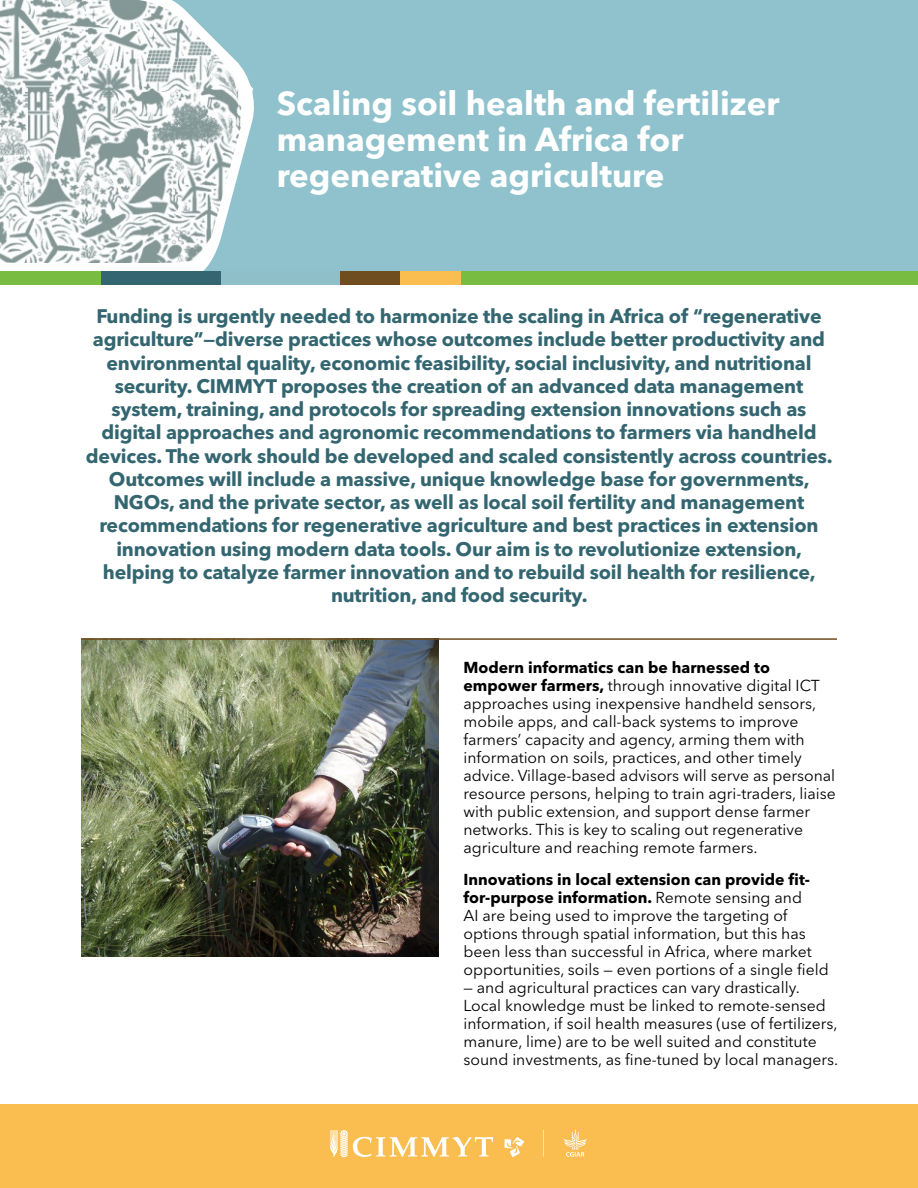
<style>
.page{position:relative;width:918px;height:1188px;background:#fff}
.page>*{position:absolute;margin:0;border:0;box-sizing:border-box;transform-origin:0 0}
.t1{font:700 42px/47.4px "Avenir Next";color:#fff}
.t2{font:700 33px/36px "Avenir Next LT Pro";color:#fff}
.t3{font:700 19.5px/23.2px "Avenir Next LT Pro";letter-spacing:-.01em;color:#336670;text-align:center}
.t4{font:15.75px/18px "Avenir Next LT Pro";color:#000}
.s1{font-weight:700}
</style>
<div class="page">
<div style="left:0;top:1104px;width:918px;height:84px;background:#fabd4f"></div>
<svg style="left:543px;top:1130px;width:1px;height:27px"></svg>
<svg style="left:564px;top:1129px;width:23px;height:28px"></svg>
<svg style="left:330px;top:1130px;width:163px;height:27px"></svg>
<svg style="left:504px;top:1137px;width:20px;height:20px"></svg>
<img style="left:81px;top:640px;width:357px;height:316px">
<hr style="left:81px;top:638px;width:756px;height:2px;background:#704d1f">
<div style="left:257px;top:0;width:661px;height:271px;background:#8fc2cc"></div>
<svg style="left:203px;top:0;width:54px;height:271px;background:#99c7d0"></svg>
<img style="left:0;top:0;width:248px;height:263px">
<div style="left:0;top:271px;width:918px;height:14px;background:#78bd42"></div>
<div style="left:101px;top:271px;width:121px;height:14px;background:#336670"></div>
<div style="left:221px;top:271px;width:119px;height:14px;background:#8fbfc9"></div>
<div style="left:340px;top:271px;width:60px;height:14px;background:#704d1f"></div>
<div style="left:400px;top:271px;width:60px;height:14px;background:#fabd4f"></div>
<h1 class="t1" style="left:352px;top:63px;width:444px">Supercharging Wheat<br>Photosynthesis</h1>
<h2 class="t2" style="left:277px;top:85px;width:504px">Scaling soil health and fertilizer management in Africa for regenerative agriculture</h2>
<p class="t3" style="left:86px;top:304px;width:748px">Funding is urgently needed to harmonize the scaling in Africa of “regenerative agriculture”—diverse practices whose outcomes include better productivity and environmental quality, economic feasibility, social inclusivity, and nutritional security. CIMMYT proposes the creation of an advanced data management system, training, and protocols for spreading extension innovations such as digital approaches and agronomic recommendations to farmers via handheld devices. The work should be developed and scaled consistently across countries.<br>Outcomes will include a massive, unique knowledge base for governments, NGOs, and the private sector, as well as local soil fertility and management recommendations for regenerative agriculture and best practices in extension innovation using modern data tools. Our aim is to revolutionize extension, helping to catalyze farmer innovation and to rebuild soil health for resilience, nutrition, and food security.</p>
<p class="t4" style="left:464px;top:659px;width:374px"><span class="s1">Modern informatics can be harnessed to empower farmers,</span> through innovative digital ICT approaches using inexpensive handheld sensors, mobile apps, and call-back systems to improve farmers’ capacity and agency, arming them with information on soils, practices, and other timely advice. Village-based advisors will serve as personal resource persons, helping to train agri-traders, liaise with public extension, and support dense farmer networks. This is key to scaling out regenerative agriculture and reaching remote farmers.</p>
<p class="t4" style="left:464px;top:870px;width:367px"><span class="s1">Innovations in local extension can provide fit&shy;for-purpose information.</span> Remote sensing and<br>AI are being used to improve the targeting of options through spatial information, but this has been less than successful in Africa, where market opportunities, soils — even portions of a single field</p>
<p class="t4" style="left:464px;top:978px;width:376px">— and agricultural practices can vary drastically.<br>Local knowledge must be linked to remote-sensed information, if soil health measures (use of fertilizers, manure, lime) are to be well suited and constitute sound investments, as fine-tuned by local managers.</p>
</div>
